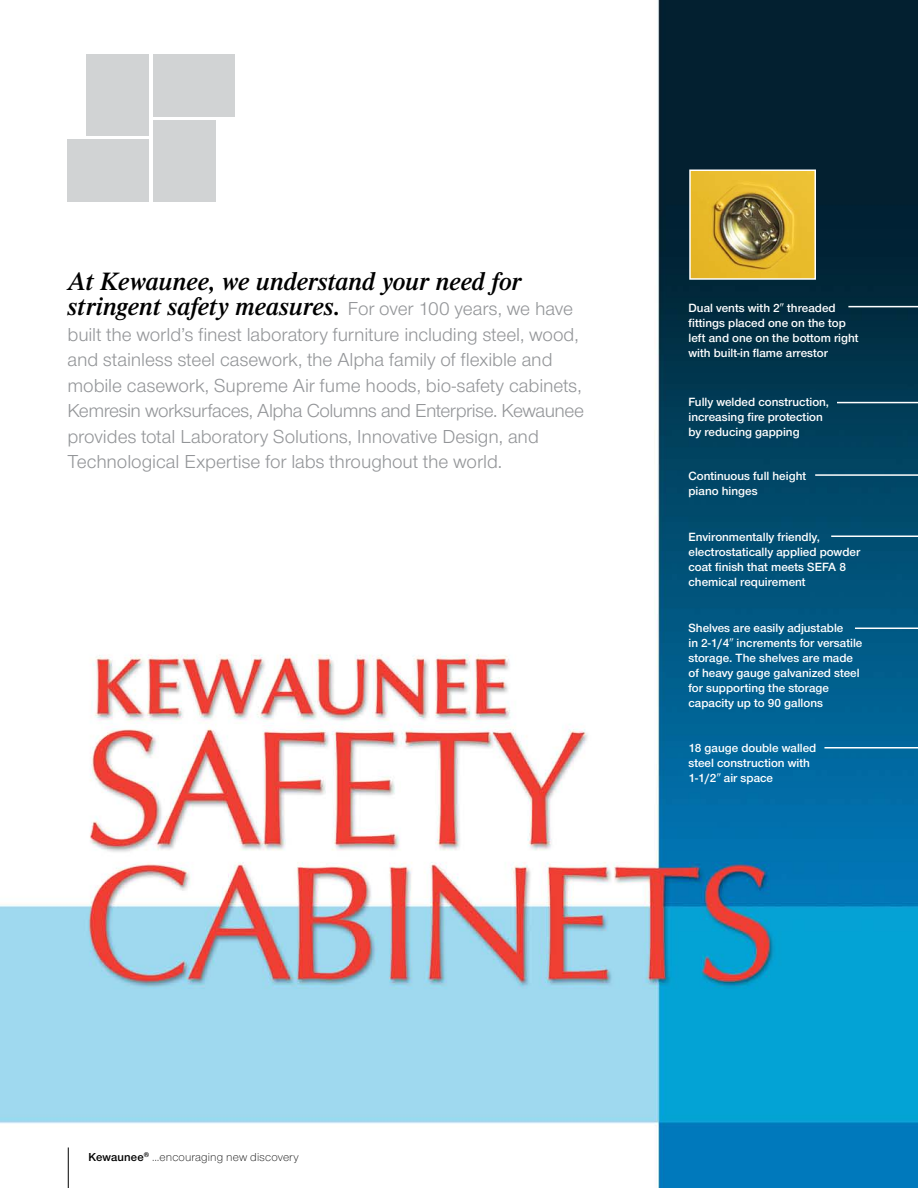
<style>
.page{position:relative;width:918px;height:1188px;background:#fff}
.page>*{position:absolute;margin:0;border:0;box-sizing:border-box;transform-origin:0 0}
.t1{font:italic 600 25.5px/25.5px "Times";letter-spacing:-.005em;color:#000}
.t2{font:19.5px/25.5px "Nimbus Sans Novus T";letter-spacing:-.005em;color:#939598}
.t3{font:600 12.3px/15px "Nimbus Sans Novus T";color:#fff}
.t4{font:300 12px "Nimbus Sans Novus T";letter-spacing:.01em;color:#000}
.s1{font-family:"Nimbus Sans Novus T";font-weight:400;font-style:normal;font-size:19.5px;color:#939598}
.s2{font-family:"Universal Newswith Comm Pi";font-weight:400}
.s3{font-weight:600}
</style>
<div class="page">
<img style="left:0;top:0;width:918px;height:1188px">
<hr style="left:68px;top:1148px;width:1px;height:40px;background:#000">
<div style="left:87px;top:54px;width:62px;height:82px;background:#d1d3d4"></div>
<div style="left:153px;top:120px;width:62px;height:82px;background:#d1d3d4"></div>
<div style="left:153px;top:54px;width:82px;height:62px;background:#d1d3d4"></div>
<div style="left:68px;top:140px;width:81px;height:62px;background:#d1d3d4"></div>
<hr style="left:848px;top:306px;width:70px;height:1px;background:#fff">
<hr style="left:837px;top:402px;width:81px;height:1px;background:#fff">
<hr style="left:815px;top:474px;width:103px;height:2px;background:#fff">
<hr style="left:831px;top:536px;width:87px;height:1px;background:#fff">
<hr style="left:824px;top:747px;width:94px;height:1px;background:#fff">
<svg style="left:853px;top:454px;width:65px;height:176px;background:#075275"></svg>
<img style="left:692px;top:173px;width:121px;height:104px">
<div style="left:689px;top:170px;width:127px;height:110px;border:2px solid #fff"></div>
<h1 class="t1" style="left:68px;top:268px;width:507px">At Kewaunee, we understand your need for stringent safety measures. <span class="s1">For over 100 years, we have</span></h1>
<p class="t2" style="left:68px;top:321px;width:518px">built the world’s finest laboratory furniture including steel, wood, and stainless steel casework, the Alpha family of flexible and mobile casework, Supreme Air fume hoods, bio-safety cabinets, Kemresin worksurfaces, Alpha Columns and Enterprise. Kewaunee provides total Laboratory Solutions, Innovative Design, and Technological Expertise for labs throughout the world.</p>
<p class="t3" style="left:689px;top:300px;width:172px">Dual vents with 2<span class="s2">9</span> threaded fittings placed one on the top left and one on the bottom right with built-in flame arrestor</p>
<p class="t3" style="left:689px;top:395px;width:142px">Fully welded construction, increasing fire protection by reducing gapping</p>
<p class="t3" style="left:689px;top:468px;width:119px">Continuous full height piano hinges</p>
<p class="t3" style="left:689px;top:529px;width:173px">Environmentally friendly, electrostatically applied powder coat finish that meets SEFA 8 chemical requirement</p>
<p class="t3" style="left:689px;top:621px;width:176px">Shelves are easily adjustable<br>in 2-1/4<span class="s2">9</span> increments for versatile storage. The shelves are made of heavy gauge galvanized steel for supporting the storage capacity up to 90 gallons</p>
<p class="t3" style="left:689px;top:740px;width:129px">18 gauge double walled steel construction with<br>1-1/2<span class="s2">9</span> air space</p>
<p class="t4" style="left:88px;top:1150px;width:212px"><span class="s3">Kewaunee</span><sup>®</sup> …encouraging new discovery</p>
</div>
